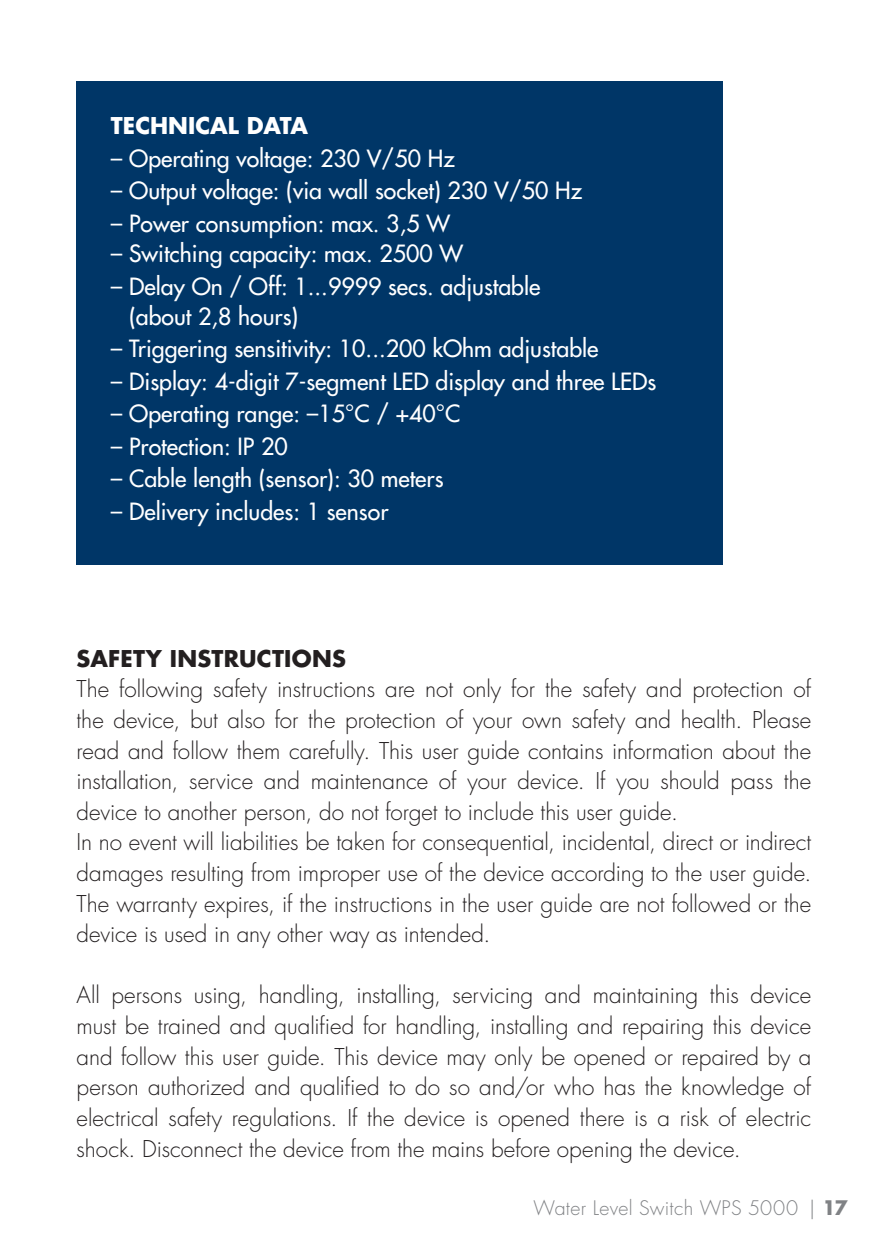
<style>
.page{position:relative;width:893px;height:1259px;background:#fff}
.page>*{position:absolute;margin:0;border:0;box-sizing:border-box;transform-origin:0 0}
.t1{font:500 23.1px/30px "Futura Std";color:#fff}
.t2{font:300 22.5px/30.6px "Futura Std";color:#231f20}
.t3{font:700 22.5px "Futura Std";letter-spacing:.01em;color:#231f20}
.t4{font:700 22.5px "Futura Std";color:#fff}
.t5{font:300 19.5px "Futura Std";letter-spacing:.02em;color:#808285}
.s1{font-weight:700}
</style>
<div class="page">
<div style="left:77px;top:82px;width:646px;height:483px;background:#003667"></div>
<p class="t4" style="left:111px;top:111px;width:199px">TECHNICAL DATA</p>
<p class="t1" style="left:111px;top:143px;width:345px">– Operating voltage: 230 V/50 Hz</p>
<p class="t1" style="left:111px;top:176px;width:473px">– Output voltage: (via wall socket) 230 V/50 Hz</p>
<p class="t1" style="left:111px;top:208px;width:341px">– Power consumption: max. 3,5 W</p>
<p class="t1" style="left:111px;top:238px;width:354px">– Switching capacity: max. 2500 W</p>
<p class="t1" style="left:129px;top:271px;width:413px;text-indent:-18px">– Delay On / Off: 1...9999 secs. adjustable (about 2,8 hours)</p>
<p class="t1" style="left:111px;top:334px;width:489px">– Triggering sensitivity: 10...200 kOhm adjustable</p>
<p class="t1" style="left:111px;top:366px;width:547px">– Display: 4-digit 7-segment LED display and three LEDs</p>
<p class="t1" style="left:111px;top:399px;width:351px">– Operating range: –15°C / +40°C</p>
<p class="t1" style="left:111px;top:431px;width:178px">– Protection: IP 20</p>
<p class="t1" style="left:111px;top:464px;width:334px">– Cable length (sensor): 30 meters</p>
<p class="t1" style="left:111px;top:496px;width:279px">– Delivery includes: 1 sensor</p>
<p class="t3" style="left:77px;top:643px;width:271px">SAFETY INSTRUCTIONS</p>
<p class="t2" style="left:77px;top:674px;width:736px">The following safety instructions are not only for the safety and protection of the device, but also for the protection of your own safety and health. Please read and follow them carefully. This user guide contains information about the installation, service and maintenance of your device. If you should pass the device to another person, do not forget to include this user guide.<br>In no event will liabilities be taken for consequential, incidental, direct or indirect damages resulting from improper use of the device according to the user guide.<br>The warranty expires, if the instructions in the user guide are not followed or the device is used in any other way as intended.</p>
<p class="t2" style="left:77px;top:980px;width:736px;text-align:justify">All persons using, handling, installing, servicing and maintaining this device must be trained and qualified for handling, installing and repairing this device and follow this user guide. This device may only be opened or repaired by a person authorized and qualified to do so and/or who has the knowledge of electrical safety regulations. If the device is opened there is a risk of electric shock. Disconnect the device from the mains before opening the device.</p>
<p class="t5" style="left:533px;top:1195px;width:316px">Water Level Switch WPS 5000 | <span class="s1">17</span></p>
</div>
